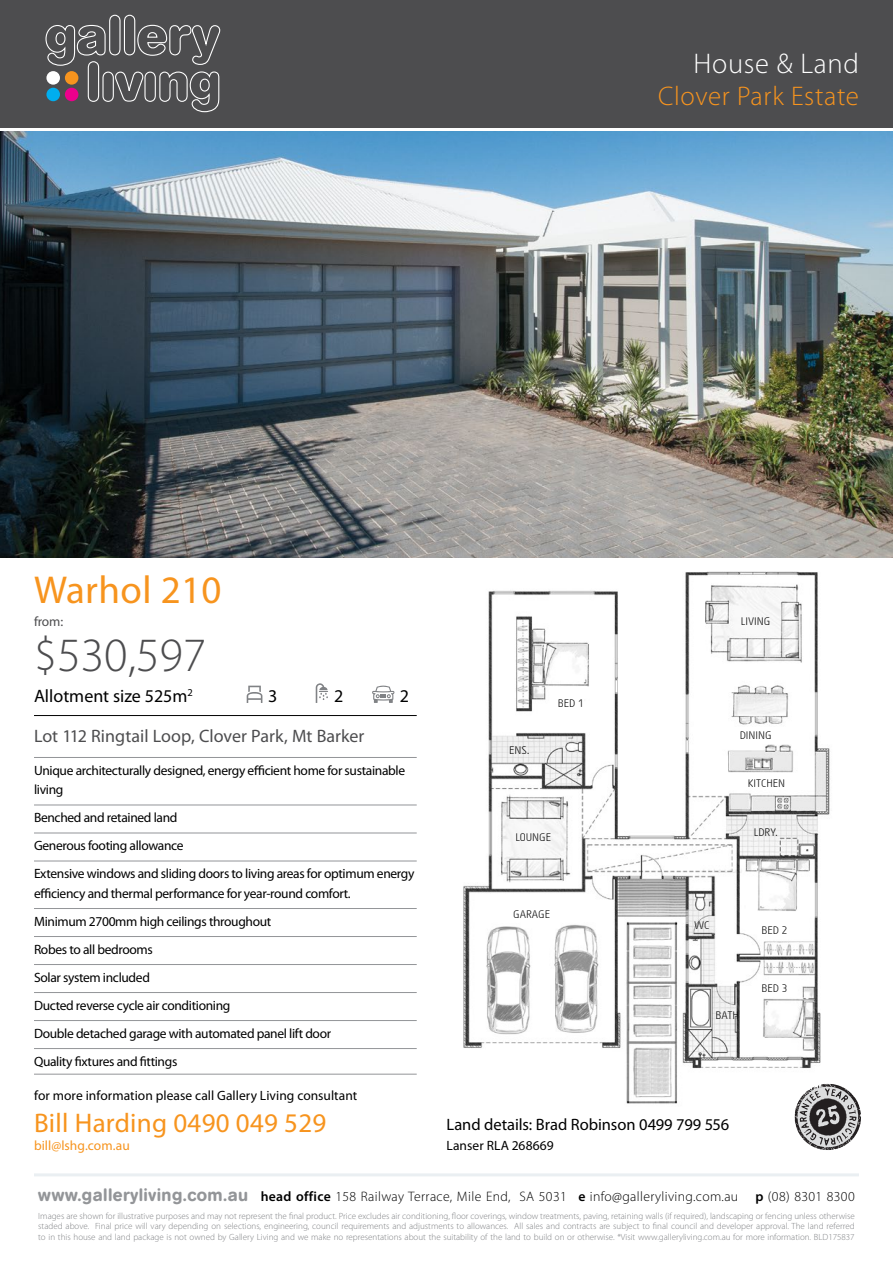
<style>
.page{position:relative;width:893px;height:1263px;background:#fff}
.page>*{position:absolute;margin:0;border:0;box-sizing:border-box;transform-origin:0 0}
.t1{font:300 48px "Myriad Pro";color:#4d4d4f}
.t2{font:39px "Myriad Pro";letter-spacing:.01em;color:#f7941e}
.t3{font:300 28.5px "Myriad Pro";letter-spacing:.025em;color:#fff}
.t4{font:27px "Myriad Pro";letter-spacing:.01em;color:#f7941e}
.t5{font:300 27px "Myriad Pro";letter-spacing:.025em;color:#f7941e}
.t6{font:18px "Myriad Pro";color:#4d4d4f}
.t7{font:18px "Myriad Pro";color:#000}
.t8{font:16.5px "Myriad Pro";color:#000}
.t9{font:300 13.8px "Myriad Pro";letter-spacing:.025em;color:#000}
.t10{font:13.5px/28px "Myriad Pro";letter-spacing:-.025em;color:#000}
.t11{font:13.5px "Myriad Pro";letter-spacing:.005em;color:#000}
.t12{font:13.5px "Myriad Pro";color:#f7941e}
.t13{font:13.5px "Myriad Pro";letter-spacing:.01em;color:#000}
.t14{font:13.5px "Myriad Pro";color:#4d4d4f}
.t15{font:10.65px "Sys";color:#000}
.t16{font:300 9px/10.5px "Myriad Pro";color:#808285;text-align:justify}
.s1{font-family:"AG Book Rounded";font-weight:500;font-size:17.85px;color:#939598}
.s2{font-weight:600}
</style>
<div class="page">
<div style="left:0;top:0;width:893px;height:128px;background:#4d4d4f"></div>
<svg style="left:45px;top:14px;width:176px;height:99px"></svg>
<div style="left:46px;top:71px;width:14px;height:14px;background:#fff;border-radius:50%"></div>
<div style="left:65px;top:71px;width:13px;height:14px;background:#f7941e;border-radius:50%"></div>
<div style="left:46px;top:88px;width:14px;height:13px;background:#00aeef;border-radius:50%"></div>
<div style="left:65px;top:88px;width:13px;height:13px;background:#ec008c;border-radius:50%"></div>
<hr style="left:34px;top:1173px;width:825px;height:3px;background:#eaeff2">
<img style="left:445px;top:557px;width:416px;height:547px">
<img style="left:0;top:132px;width:893px;height:425px">
<hr style="left:34px;top:715px;width:383px;height:1px;background:#000">
<hr style="left:34px;top:757px;width:383px;height:1px;background:#939598">
<hr style="left:34px;top:805px;width:383px;height:1px;background:#939598">
<hr style="left:34px;top:833px;width:383px;height:1px;background:#939598">
<hr style="left:34px;top:861px;width:383px;height:1px;background:#939598">
<hr style="left:34px;top:908px;width:383px;height:1px;background:#939598">
<hr style="left:34px;top:936px;width:383px;height:1px;background:#939598">
<hr style="left:34px;top:964px;width:383px;height:1px;background:#939598">
<hr style="left:34px;top:992px;width:383px;height:1px;background:#939598">
<hr style="left:34px;top:1020px;width:383px;height:1px;background:#939598">
<hr style="left:34px;top:1048px;width:383px;height:1px;background:#939598">
<hr style="left:34px;top:1074px;width:383px;height:1px;background:#939598">
<svg style="left:247px;top:686px;width:15px;height:17px"></svg>
<svg style="left:316px;top:683px;width:12px;height:20px"></svg>
<svg style="left:372px;top:686px;width:22px;height:17px"></svg>
<svg style="left:794px;top:1083px;width:67px;height:67px"></svg>
<h3 class="t3" style="left:693px;top:48px;width:167px">House &amp; Land</h3>
<h3 class="t5" style="left:658px;top:81px;width:202px">Clover Park Estate</h3>
<h2 class="t2" style="left:34px;top:566px;width:189px">Warhol 210</h2>
<h3 class="t14" style="left:34px;top:613px;width:31px">from:</h3>
<h1 class="t1" style="left:34px;top:628px;width:174px">$530,597</h1>
<h3 class="t7" style="left:34px;top:685px;width:160px">Allotment size 525m<sup>2</sup></h3>
<h3 class="t7" style="left:268px;top:685px;width:11px">3</h3>
<h3 class="t7" style="left:334px;top:685px;width:11px">2</h3>
<h3 class="t7" style="left:400px;top:685px;width:11px">2</h3>
<h3 class="t6" style="left:34px;top:725px;width:332px">Lot 112 Ringtail Loop, Clover Park, Mt Barker</h3>
<h3 class="t10" style="left:34px;top:760px;width:373px;line-height:19.5px">Unique architecturally designed, energy efficient home for sustainable living</h3>
<h3 class="t10" style="left:34px;top:803px;width:382px">Benched and retained land<br>Generous footing allowance<br>Extensive windows and sliding doors to living areas for optimum energy</h3>
<p class="t10" style="left:34px;top:879px;width:318px">efficiency and thermal performance for year-round comfort.<br>Minimum 2700mm high ceilings throughout<br>Robes to all bedrooms<br>Solar system included<br>Ducted reverse cycle air conditioning<br>Double detached garage with automated panel lift door Quality fixtures and fittings</p>
<h3 class="t11" style="left:34px;top:1087px;width:325px">for more information please call Gallery Living consultant</h3>
<h3 class="t4" style="left:34px;top:1106px;width:294px">Bill Harding 0490 049 529</h3>
<h3 class="t12" style="left:34px;top:1137px;width:97px">bill@lshg.com.au</h3>
<p class="t15" style="left:509px;top:744px;width:22px">ENS.</p>
<p class="t15" style="left:558px;top:696px;width:27px">BED 1</p>
<p class="t15" style="left:515px;top:830px;width:37px">LOUNGE</p>
<p class="t15" style="left:513px;top:907px;width:38px">GARAGE</p>
<p class="t15" style="left:741px;top:615px;width:31px">LIVING</p>
<p class="t15" style="left:740px;top:728px;width:34px">DINING</p>
<p class="t15" style="left:748px;top:776px;width:39px">KITCHEN</p>
<p class="t15" style="left:754px;top:825px;width:26px">LDRY.</p>
<p class="t15" style="left:694px;top:918px;width:17px">WC</p>
<p class="t15" style="left:715px;top:1008px;width:25px">BATH</p>
<p class="t15" style="left:761px;top:923px;width:27px">BED 2</p>
<p class="t15" style="left:761px;top:982px;width:27px">BED 3</p>
<h3 class="t8" style="left:446px;top:1114px;width:284px">Land details: Brad Robinson 0499 799 556</h3>
<h3 class="t13" style="left:446px;top:1137px;width:109px">Lanser RLA 268669</h3>
<h3 class="t9" style="left:38px;top:1188px;width:701px"><span class="s1">www.galleryliving.com.au</span> <span class="s2">head office</span> 158 Railway Terrace, Mile End, SA 5031 <span class="s2">e</span> info@galleryliving.com.au</h3>
<h3 class="t9" style="left:755px;top:1188px;width:101px"><span class="s2">p</span> (08) 8301 8300</h3>
<p class="t16" style="left:38px;top:1210px;width:818px">Images are shown for illustrative purposes and may not represent the final product. Price excludes air conditioning, floor coverings, window treatments, paving, retaining walls (if required), landscaping or fencing unless otherwise staded above. Final price will vary depending on selections, engineering, council requirements and adjustments to allowances. All sales and contracts are subject to final council and developer approval. The land referred to in this house and land package is not owned by Gallery Living and we make no representations about the suitability of the land to build on or otherwise. *Visit www.galleryliving.com.au for more information. BLD175837</p>
</div>
